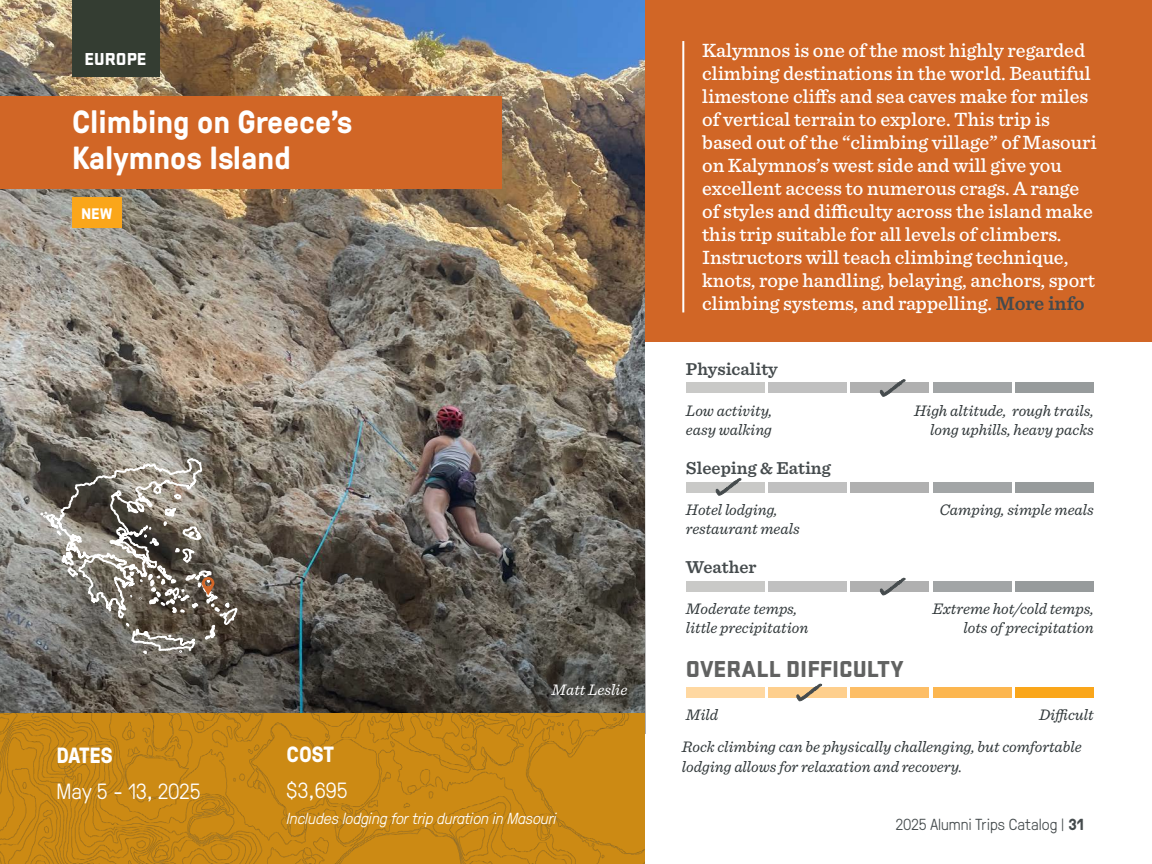
<style>
.page{position:relative;width:1152px;height:864px;background:#fff}
.page>*{position:absolute;margin:0;border:0;box-sizing:border-box;transform-origin:0 0}
.t1{font:700 32px/36px "GT Pressura";color:#fff}
.t2{font:900 24px "Stratum 2";color:#616261}
.t3{font:300 22px "GT Pressura";color:#fff}
.t4{font:700 22px "GT Pressura";color:#fff}
.t5{font:500 20px/23px "Sentinel";color:#fff}
.t6{font:600 18px "Sentinel";color:#454b4d}
.t7{font:900 18px "Stratum 2";color:#fff}
.t8{font:italic 16px/19.2px "Sentinel";color:#303739}
.t9{font:italic 300 16px "GT Pressura";color:#fff}
.t10{font:300 16px "GT Pressura";color:#454b4d}
.t11{font:italic 16px "Sentinel";color:#fff}
.t12{font:900 16px "Stratum 2";color:#fff}
.s1{font-weight:600;color:#454a4d}
.s2{font-weight:700}
</style>
<div class="page">
<div style="left:583px;top:0;width:569px;height:341px;background:#d16626"></div>
<img style="left:0;top:0;width:645px;height:378px">
<img style="left:0;top:378px;width:645px;height:336px">
<div style="left:0;top:97px;width:501px;height:92px;background:#d16626"></div>
<hr style="left:682px;top:41px;width:2px;height:271px;background:#fff">
<div style="left:72px;top:0;width:87px;height:76px;background:#343d32"></div>
<svg style="left:39px;top:456px;width:200px;height:200px"></svg>
<svg style="left:202px;top:577px;width:12px;height:18px"></svg>
<img style="left:0;top:714px;width:645px;height:150px">
<div style="left:72px;top:198px;width:49px;height:30px;background:#faa61a"></div>
<div style="left:686px;top:482px;width:78px;height:11px;background:#c9c9c7"></div>
<div style="left:851px;top:482px;width:78px;height:11px;background:#b0b0b0"></div>
<div style="left:768px;top:482px;width:79px;height:11px;background:#c0c0c0"></div>
<div style="left:933px;top:482px;width:78px;height:11px;background:#a2a5a6"></div>
<div style="left:1016px;top:482px;width:78px;height:11px;background:#979b9c"></div>
<div style="left:686px;top:581px;width:78px;height:11px;background:#c9c9c7"></div>
<div style="left:851px;top:581px;width:78px;height:11px;background:#b0b0b0"></div>
<div style="left:768px;top:581px;width:79px;height:11px;background:#c0c0c0"></div>
<div style="left:933px;top:581px;width:78px;height:11px;background:#a2a5a6"></div>
<div style="left:1016px;top:581px;width:78px;height:11px;background:#979b9c"></div>
<div style="left:686px;top:383px;width:78px;height:10px;background:#c9c9c7"></div>
<div style="left:851px;top:383px;width:78px;height:10px;background:#b0b0b0"></div>
<div style="left:768px;top:383px;width:79px;height:10px;background:#c0c0c0"></div>
<div style="left:933px;top:383px;width:78px;height:10px;background:#a2a5a6"></div>
<div style="left:1016px;top:383px;width:78px;height:10px;background:#979b9c"></div>
<div style="left:686px;top:687px;width:78px;height:11px;background:#ffd8a1"></div>
<div style="left:851px;top:687px;width:78px;height:11px;background:#fdbe66"></div>
<div style="left:768px;top:687px;width:79px;height:11px;background:#fecf8d"></div>
<div style="left:933px;top:687px;width:78px;height:11px;background:#fcb64f"></div>
<div style="left:1016px;top:687px;width:78px;height:11px;background:#faa61a"></div>
<svg style="left:715px;top:478px;width:27px;height:18px"></svg>
<svg style="left:879px;top:577px;width:27px;height:19px"></svg>
<svg style="left:796px;top:683px;width:27px;height:18px"></svg>
<svg style="left:879px;top:379px;width:27px;height:18px"></svg>
<p class="t7" style="left:85px;top:46px;width:63px">EUROPE</p>
<h1 class="t1" style="left:72px;top:103px;width:282px">Climbing on Greece’s<br>Kalymnos Island</h1>
<p class="t12" style="left:81px;top:202px;width:33px">NEW</p>
<p class="t4" style="left:56px;top:739px;width:58px">DATES</p>
<p class="t3" style="left:56px;top:775px;width:146px">May 5 - 13, 2025</p>
<p class="t11" style="left:552px;top:677px;width:77px">Matt Leslie</p>
<p class="t4" style="left:287px;top:739px;width:49px">COST</p>
<p class="t3" style="left:287px;top:774px;width:63px">$3,695</p>
<p class="t9" style="left:287px;top:807px;width:271px">Includes lodging for trip duration in Masouri</p>
<p class="t5" style="left:702px;top:38px;width:396px">Kalymnos is one of the most highly regarded climbing destinations in the world. Beautiful limestone cliffs and sea caves make for miles of vertical terrain to explore. This trip is based out of the “climbing village” of Masouri on Kalymnos’s west side and will give you excellent access to numerous crags. A range of styles and difficulty across the island make this trip suitable for all levels of climbers.<br>Instructors will teach climbing technique, knots, rope handling, belaying, anchors, sport climbing systems, and rappelling. <span class="s1">More info</span></p>
<p class="t6" style="left:686px;top:355px;width:93px">Physicality</p>
<p class="t8" style="left:686px;top:400px;width:88px">Low activity, easy walking</p>
<p class="t8" style="left:914px;top:400px;width:181px;text-align:right">High altitude, rough trails, long uphills, heavy packs</p>
<p class="t6" style="left:686px;top:454px;width:146px">Sleeping &amp; Eating</p>
<p class="t8" style="left:686px;top:499px;width:115px">Hotel lodging, restaurant meals</p>
<p class="t8" style="left:939px;top:499px;width:156px">Camping, simple meals</p>
<p class="t6" style="left:686px;top:553px;width:72px">Weather</p>
<p class="t8" style="left:686px;top:598px;width:124px">Moderate temps, little precipitation</p>
<p class="t8" style="left:933px;top:598px;width:163px;text-align:right">Extreme hot/cold temps, lots of precipitation</p>
<p class="t2" style="left:686px;top:651px;width:219px">OVERALL DIFFICULTY</p>
<p class="t8" style="left:686px;top:704px;width:34px">Mild</p>
<p class="t8" style="left:682px;top:698px;width:413px;line-height:32.2px;text-indent:357px">Difficult<br>Rock climbing can be physically challenging, but comfortable</p>
<p class="t8" style="left:682px;top:756px;width:282px">lodging allows for relaxation and recovery.</p>
<p class="t10" style="left:896px;top:812px;width:190px">2025 Alumni Trips Catalog | <span class="s2">31</span></p>
</div>
